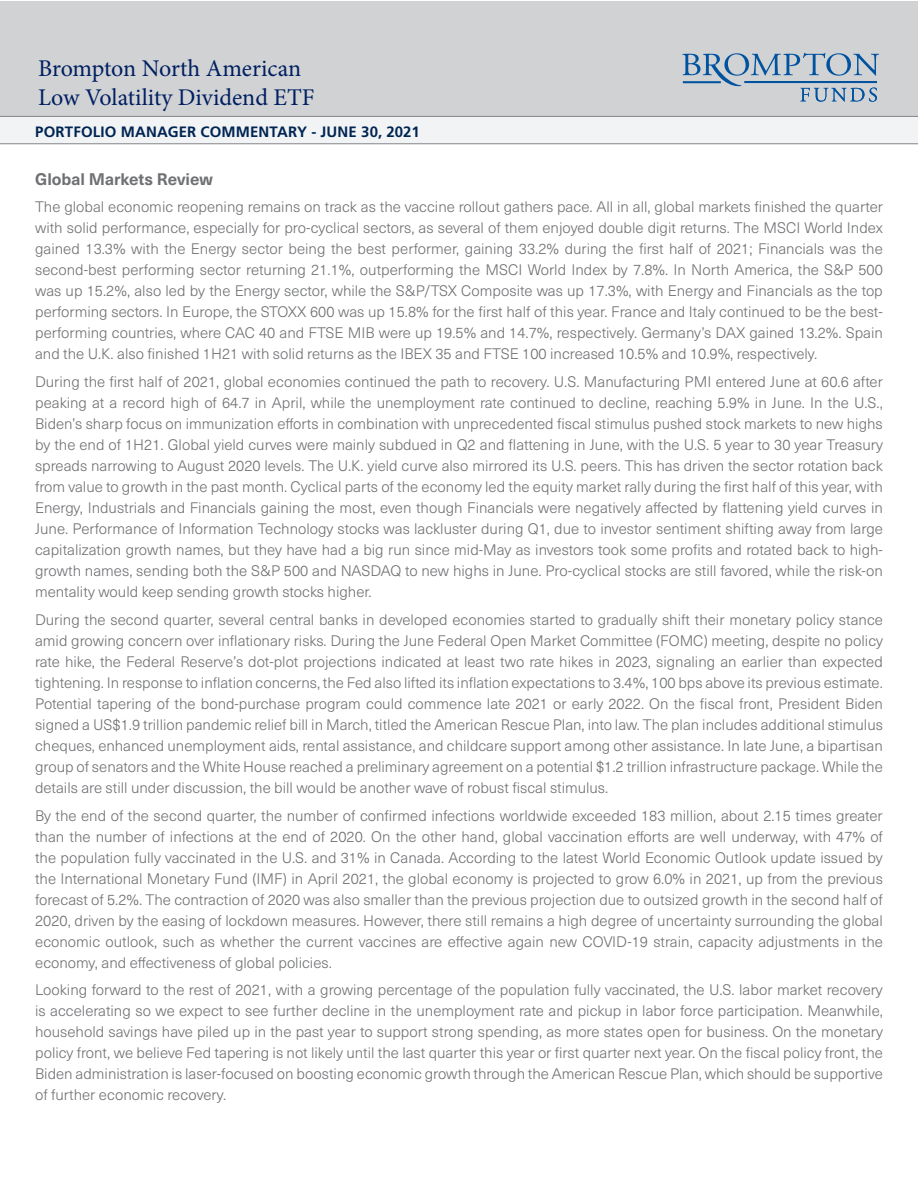
<style>
.page{position:relative;width:918px;height:1188px;background:#fff}
.page>*{position:absolute;margin:0;border:0;box-sizing:border-box;transform-origin:0 0}
.t1{font:24px "Minion Pro";letter-spacing:-.005em;color:#001f61}
.Headline{font:700 16.5px "Neue Haas Unica W1 G";color:#6f7073}
.Headline-2{font:300 15px/21px "Neue Haas Unica W1 G";color:#6f7073;text-align:justify}
.t2{font:700 15px "Frutiger LT Std";letter-spacing:.01em;color:#002553}
</style>
<div class="page">
<div style="left:0;top:1px;width:918px;height:115px;background:#d1d2d4"></div>
<div style="left:0;top:116px;width:918px;height:27px;background:#f2f3f4"></div>
<hr style="left:0;top:116px;width:918px;height:1px;background:#808285">
<hr style="left:0;top:144px;width:918px;height:1px;background:#808285">
<svg style="left:683px;top:53px;width:196px;height:49px"></svg>
<p class="t1" style="left:38px;top:53px;width:265px">Brompton North American</p>
<p class="t1" style="left:38px;top:81px;width:278px">Low Volatility Dividend ETF</p>
<p class="t2" style="left:35px;top:123px;width:386px">PORTFOLIO MANAGER COMMENTARY - JUNE 30, 2021</p>
<p class="Headline" style="left:35px;top:166px;width:179px">Global Markets Review</p>
<p class="Headline-2" style="left:35px;top:196px;width:849px">The global economic reopening remains on track as the vaccine rollout gathers pace. All in all, global markets finished the quarter with solid performance, especially for pro-cyclical sectors, as several of them enjoyed double digit returns. The MSCI World Index gained 13.3% with the Energy sector being the best performer, gaining 33.2% during the first half of 2021; Financials was the second-best performing sector returning 21.1%, outperforming the MSCI World Index by 7.8%. In North America, the S&amp;P 500 was up 15.2%, also led by the Energy sector, while the S&amp;P/TSX Composite was up 17.3%, with Energy and Financials as the top performing sectors. In Europe, the STOXX 600 was up 15.8% for the first half of this year. France and Italy continued to be the best&shy;performing countries, where CAC 40 and FTSE MIB were up 19.5% and 14.7%, respectively. Germany’s DAX gained 13.2%. Spain and the U.K. also finished 1H21 with solid returns as the IBEX 35 and FTSE 100 increased 10.5% and 10.9%, respectively.</p>
<p class="Headline-2" style="left:35px;top:371px;width:849px">During the first half of 2021, global economies continued the path to recovery. U.S. Manufacturing PMI entered June at 60.6 after peaking at a record high of 64.7 in April, while the unemployment rate continued to decline, reaching 5.9% in June. In the U.S., Biden’s sharp focus on immunization efforts in combination with unprecedented fiscal stimulus pushed stock markets to new highs by the end of 1H21. Global yield curves were mainly subdued in Q2 and flattening in June, with the U.S. 5 year to 30 year Treasury spreads narrowing to August 2020 levels. The U.K. yield curve also mirrored its U.S. peers. This has driven the sector rotation back from value to growth in the past month. Cyclical parts of the economy led the equity market rally during the first half of this year, with Energy, Industrials and Financials gaining the most, even though Financials were negatively affected by flattening yield curves in June. Performance of Information Technology stocks was lackluster during Q1, due to investor sentiment shifting away from large capitalization growth names, but they have had a big run since mid-May as investors took some profits and rotated back to high&shy;growth names, sending both the S&amp;P 500 and NASDAQ to new highs in June. Pro-cyclical stocks are still favored, while the risk-on mentality would keep sending growth stocks higher.</p>
<p class="Headline-2" style="left:35px;top:608px;width:849px">During the second quarter, several central banks in developed economies started to gradually shift their monetary policy stance amid growing concern over inflationary risks. During the June Federal Open Market Committee (FOMC) meeting, despite no policy rate hike, the Federal Reserve’s dot-plot projections indicated at least two rate hikes in 2023, signaling an earlier than expected tightening. In response to inflation concerns, the Fed also lifted its inflation expectations to 3.4%, 100 bps above its previous estimate.<br>Potential tapering of the bond-purchase program could commence late 2021 or early 2022. On the fiscal front, President Biden signed a US$1.9 trillion pandemic relief bill in March, titled the American Rescue Plan, into law. The plan includes additional stimulus cheques, enhanced unemployment aids, rental assistance, and childcare support among other assistance. In late June, a bipartisan group of senators and the White House reached a preliminary agreement on a potential $1.2 trillion infrastructure package. While the details are still under discussion, the bill would be another wave of robust fiscal stimulus.</p>
<p class="Headline-2" style="left:35px;top:804px;width:849px">By the end of the second quarter, the number of confirmed infections worldwide exceeded 183 million, about 2.15 times greater than the number of infections at the end of 2020. On the other hand, global vaccination efforts are well underway, with 47% of the population fully vaccinated in the U.S. and 31% in Canada. According to the latest World Economic Outlook update issued by the International Monetary Fund (IMF) in April 2021, the global economy is projected to grow 6.0% in 2021, up from the previous forecast of 5.2%. The contraction of 2020 was also smaller than the previous projection due to outsized growth in the second half of 2020, driven by the easing of lockdown measures. However, there still remains a high degree of uncertainty surrounding the global economic outlook, such as whether the current vaccines are effective again new COVID-19 strain, capacity adjustments in the economy, and effectiveness of global policies.</p>
<p class="Headline-2" style="left:35px;top:979px;width:849px">Looking forward to the rest of 2021, with a growing percentage of the population fully vaccinated, the U.S. labor market recovery is accelerating so we expect to see further decline in the unemployment rate and pickup in labor force participation. Meanwhile, household savings have piled up in the past year to support strong spending, as more states open for business. On the monetary policy front, we believe Fed tapering is not likely until the last quarter this year or first quarter next year. On the fiscal policy front, the Biden administration is laser-focused on boosting economic growth through the American Rescue Plan, which should be supportive of further economic recovery.</p>
</div>
